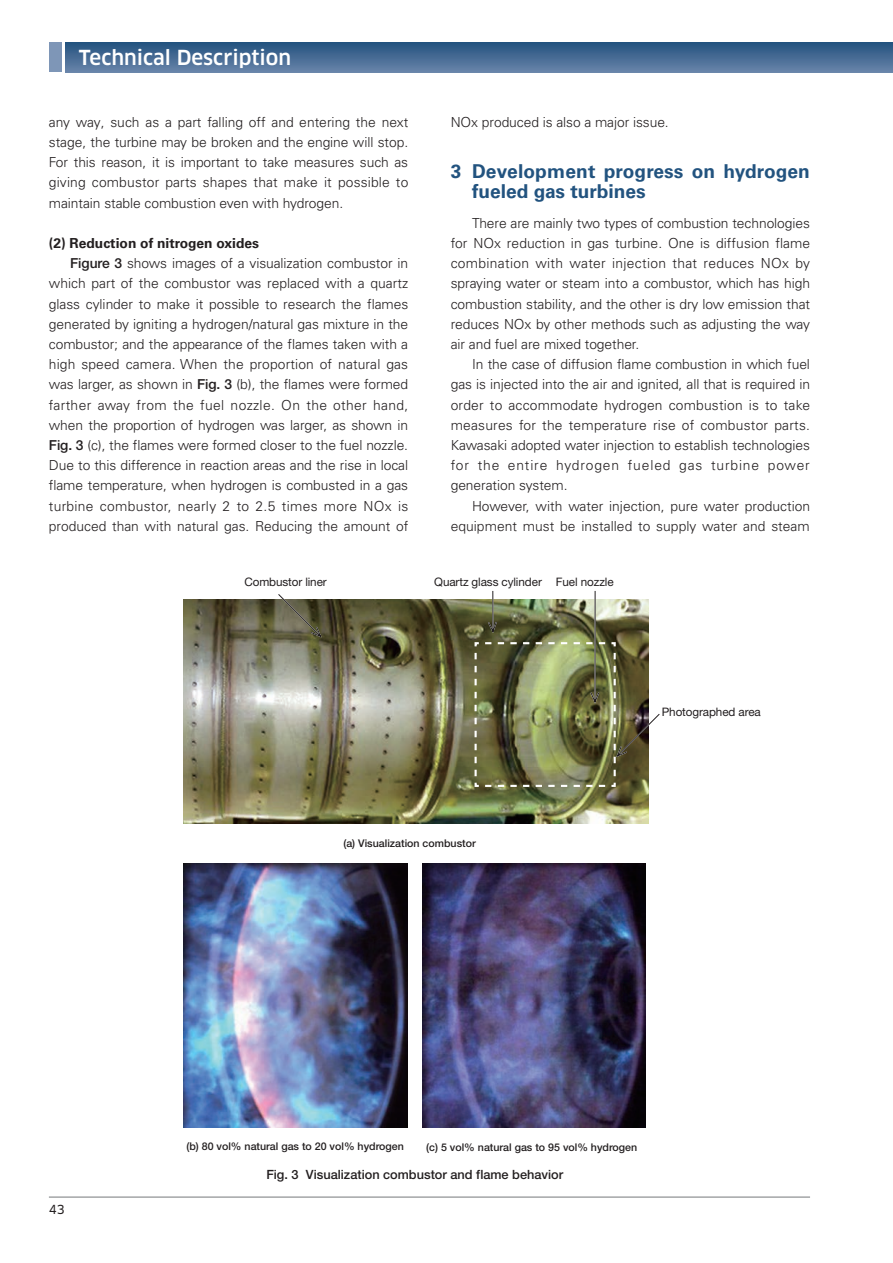
<style>
.page{position:relative;width:893px;height:1263px;background:#fff}
.page>*{position:absolute;margin:0;border:0;box-sizing:border-box;transform-origin:0 0}
.t1{font:500 20.25px "Clan Pro";color:#fff}
.t2{font:700 19.2px/20.2px "Univers LT Pro 65";color:#22537f}
.t3{font:300 13.8px/20.2px "Univers LT Pro 45";color:#231f20;text-align:justify}
.t4{font:700 13.8px "Univers LT Pro 65";color:#231f20}
.t5{font:500 12.75px "Helvetica Neue LT Std";color:#231f20}
.t6{font:12.15px "Clan Pro News";color:#231f20}
.t7{font:11.7px "Helvetica Neue LT Std";letter-spacing:-.01em;color:#231f20}
.t8{font:500 10.65px "Helvetica Neue LT Std";color:#231f20}
.s1{font-family:"Helvetica Neue LT Std";font-weight:500}
</style>
<div class="page">
<svg style="left:66px;top:43px;width:827px;height:29px;background:#466b94"></svg>
<div style="left:49px;top:43px;width:13px;height:29px;background:#7e96b7"></div>
<hr style="left:49px;top:1197px;width:761px;height:1px;background:#76787b">
<img style="left:184px;top:600px;width:464px;height:223px">
<svg style="left:277px;top:594px;width:46px;height:44px;background:#72705b"></svg>
<img style="left:473px;top:591px;width:187px;height:197px">
<img style="left:184px;top:864px;width:224px;height:263px">
<img style="left:422px;top:864px;width:224px;height:263px">
<h1 class="t1" style="left:79px;top:46px;width:214px">Technical Description</h1>
<p class="t3" style="left:49px;top:112px;width:361px">any way, such as a part falling off and entering the next stage, the turbine may be broken and the engine will stop.<br>For this reason, it is important to take measures such as giving combustor parts shapes that make it possible to maintain stable combustion even with hydrogen.</p>
<p class="t4" style="left:49px;top:235px;width:212px">(2) Reduction of nitrogen oxides</p>
<p class="t3" style="left:49px;top:253px;width:361px;text-indent:21px"><span class="s1">Figure 3</span> shows images of a visualization combustor in which part of the combustor was replaced with a quartz glass cylinder to make it possible to research the flames generated by igniting a hydrogen/natural gas mixture in the combustor; and the appearance of the flames taken with a high speed camera. When the proportion of natural gas was larger, as shown in <span class="s1">Fig. 3</span> (b), the flames were formed farther away from the fuel nozzle. On the other hand, when the proportion of hydrogen was larger, as shown in <span class="s1">Fig. 3</span> (c), the flames were formed closer to the fuel nozzle.<br>Due to this difference in reaction areas and the rise in local flame temperature, when hydrogen is combusted in a gas turbine combustor, nearly 2 to 2.5 times more NOx is produced than with natural gas. Reducing the amount of</p>
<p class="t3" style="left:451px;top:112px;width:220px">NOx produced is also a major issue.</p>
<h2 class="t2" style="left:472px;top:161px;width:339px;text-indent:-21px">3 Development progress on hydrogen fueled gas turbines</h2>
<p class="t3" style="left:451px;top:213px;width:361px;text-indent:21px">There are mainly two types of combustion technologies for NOx reduction in gas turbine. One is diffusion flame combination with water injection that reduces NOx by spraying water or steam into a combustor, which has high combustion stability, and the other is dry low emission that reduces NOx by other methods such as adjusting the way air and fuel are mixed together.</p>
<p class="t3" style="left:451px;top:354px;width:361px;text-indent:21px">In the case of diffusion flame combustion in which fuel gas is injected into the air and ignited, all that is required in order to accommodate hydrogen combustion is to take measures for the temperature rise of combustor parts.<br>Kawasaki adopted water injection to establish technologies for the entire hydrogen fueled gas turbine power generation system.</p>
<p class="t3" style="left:451px;top:495px;width:361px;text-align:right">However, with water injection, pure water production equipment must be installed to supply water and steam</p>
<p class="t6" style="left:49px;top:1202px;width:17px">43</p>
<p class="t7" style="left:244px;top:575px;width:84px">Combustor liner</p>
<p class="t7" style="left:434px;top:575px;width:109px">Quartz glass cylinder</p>
<p class="t7" style="left:556px;top:575px;width:59px">Fuel nozzle</p>
<p class="t8" style="left:343px;top:837px;width:134px">(a) Visualization combustor</p>
<p class="t7" style="left:662px;top:705px;width:101px">Photographed area</p>
<p class="t8" style="left:186px;top:1140px;width:219px">(b) 80 vol% natural gas to 20 vol% hydrogen</p>
<p class="t8" style="left:426px;top:1141px;width:212px">(c) 5 vol% natural gas to 95 vol% hydrogen</p>
<p class="t5" style="left:266px;top:1167px;width:298px">Fig. 3 Visualization combustor and flame behavior</p>
</div>
